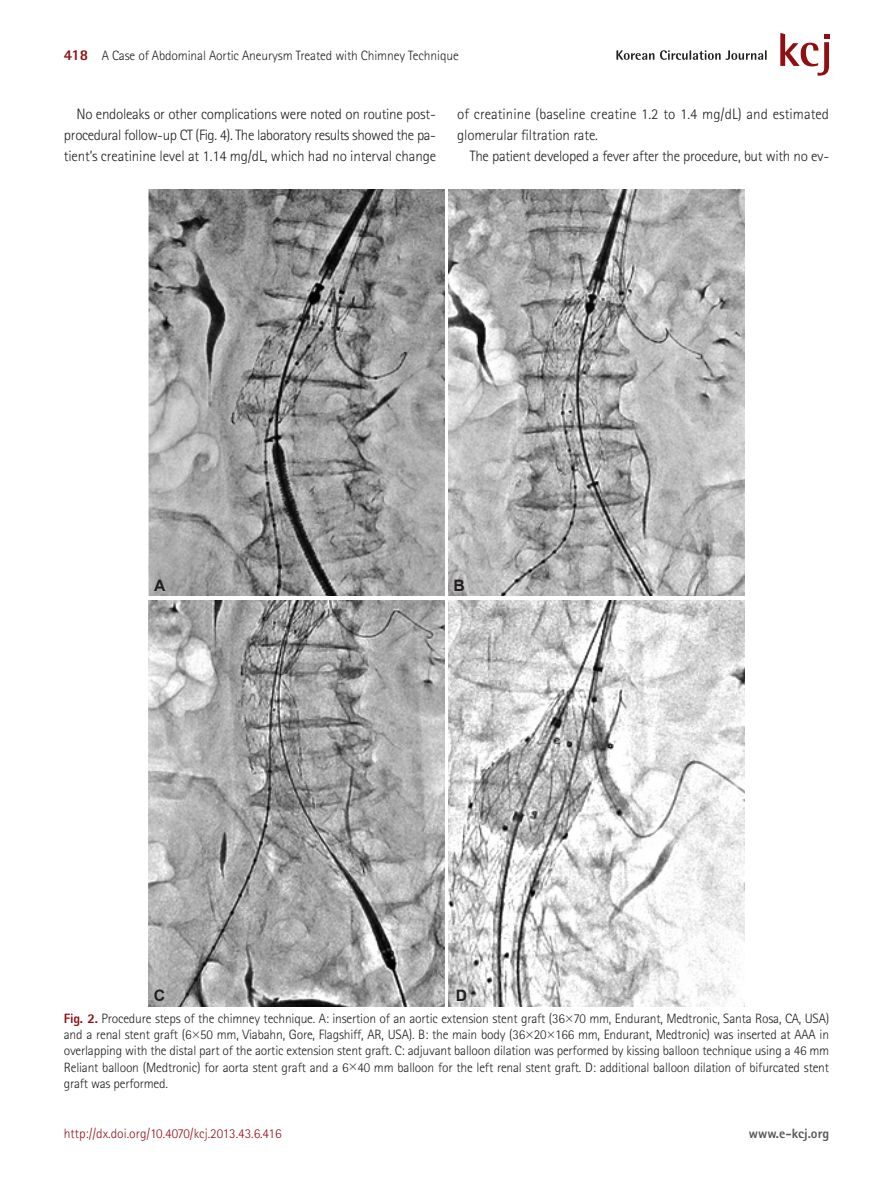
<style>
.page{position:relative;width:893px;height:1191px;background:#fff}
.page>*{position:absolute;margin:0;border:0;box-sizing:border-box;transform-origin:0 0}
.t1{font:700 15.75px "Arial";color:#231f20}
.t2{font:300 15px/21px "Rotis Sans Serif Std";letter-spacing:-.01em;color:#231f20;text-align:justify}
.t3{font:300 13.5px/16.2px "Rotis Sans Serif Std";letter-spacing:-.01em;color:#231f20;text-align:justify}
.t4{font:300 13.5px "Rotis Sans Serif Std";color:#900f13}
.t5{font:800 13.5px "Rotis Sans Serif Std";color:#57585a}
.s1{font-weight:800;font-size:15px;color:#900f13}
.s2{font-weight:800;color:#900f13}
.s3{font-family:"Garamond";font-weight:400}
</style>
<div class="page">
<svg style="left:616px;top:50px;width:151px;height:10px"></svg>
<svg style="left:780px;top:33px;width:49px;height:43px"></svg>
<img style="left:449px;top:600px;width:295px;height:406px">
<img style="left:449px;top:190px;width:295px;height:406px">
<img style="left:149px;top:190px;width:295px;height:406px">
<img style="left:149px;top:600px;width:295px;height:406px">
<p class="t3" style="left:64px;top:47px;width:396px"><span class="s1">418</span> A Case of Abdominal Aortic Aneurysm Treated with Chimney Technique</p>
<p class="t2" style="left:64px;top:103px;width:374px;text-indent:13px">No endoleaks or other complications were noted on routine post&shy;procedural follow-up CT (Fig. 4). The laboratory results showed the pa&shy;tient’s creatinine level at 1.14 mg/dL, which had no interval change</p>
<p class="t2" style="left:457px;top:103px;width:373px">of creatinine (baseline creatine 1.2 to 1.4 mg/dL) and estimated glomerular filtration rate.</p>
<p class="t2" style="left:470px;top:145px;width:361px">The patient developed a fever after the procedure, but with no ev-</p>
<p class="t1" style="left:154px;top:575px;width:13px">A</p>
<p class="t1" style="left:454px;top:575px;width:13px">B</p>
<p class="t1" style="left:154px;top:984px;width:13px">C</p>
<p class="t1" style="left:456px;top:984px;width:13px">D</p>
<p class="t3" style="left:64px;top:1010px;width:767px"><span class="s2">Fig. 2.</span> Procedure steps of the chimney technique. A: insertion of an aortic extension stent graft (36<span class="s3">×</span>70 mm, Endurant, Medtronic, Santa Rosa, CA, USA) and a renal stent graft (6<span class="s3">×</span>50 mm, Viabahn, Gore, Flagshiff, AR, USA). B: the main body (36<span class="s3">×</span>20<span class="s3">×</span>166 mm, Endurant, Medtronic) was inserted at AAA in overlapping with the distal part of the aortic extension stent graft. C: adjuvant balloon dilation was performed by kissing balloon technique using a 46 mm Reliant balloon (Medtronic) for aorta stent graft and a 6<span class="s3">×</span>40 mm balloon for the left renal stent graft. D: additional balloon dilation of bifurcated stent graft was performed.</p>
<p class="t4" style="left:64px;top:1125px;width:219px">http://dx.doi.org/10.4070/kcj.2013.43.6.416</p>
<p class="t5" style="left:749px;top:1124px;width:82px">www.e-kcj.org</p>
</div>
